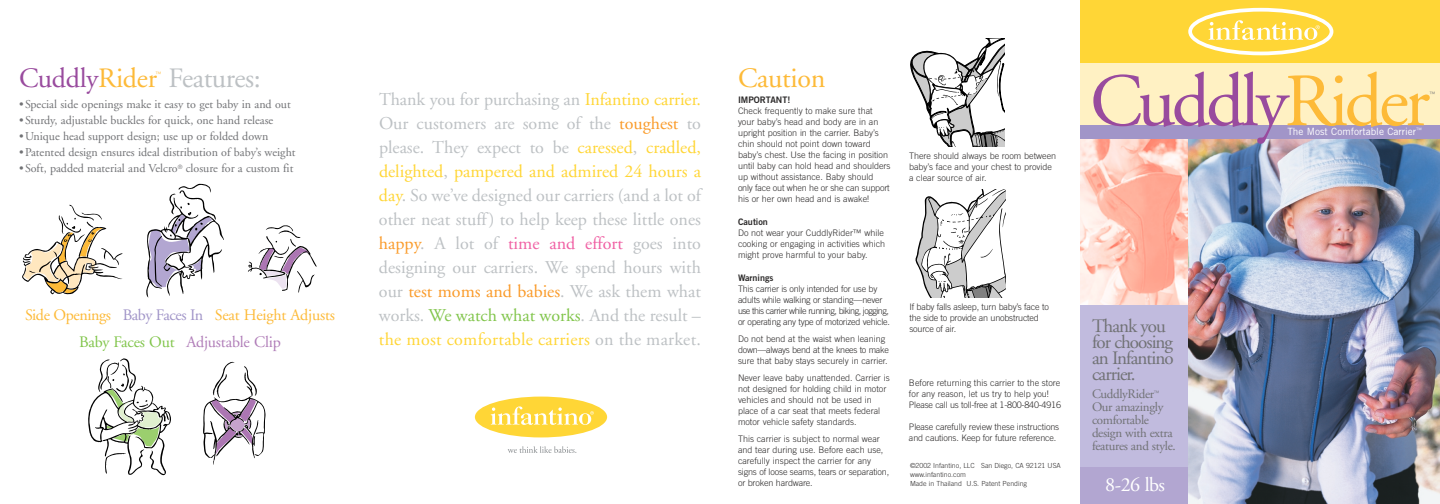
<style>
.page{position:relative;width:1440px;height:504px;background:#fff}
.page>*{position:absolute;margin:0;border:0;box-sizing:border-box;transform-origin:0 0}
.t1{font:75px "Adobe Garamond";letter-spacing:-.05em;color:#994b9e}
.t2{font:28px "Adobe Garamond";letter-spacing:-.01em;color:#bdc1c4}
.t3{font:28px "Adobe Garamond";letter-spacing:-.01em;color:#fdba38}
.t4{font:20px "Adobe Garamond";color:#fff}
.t5{font:19px/16px "Adobe Garamond";letter-spacing:-.05em;color:#717275}
.t6{font:18px/24px "Adobe Garamond";letter-spacing:.015em;color:#bdc1c4;text-align:justify}
.t7{font:16px/27px "Adobe Garamond";letter-spacing:-.01em;color:#fdba38;text-align:center}
.t8{font:13px/13px "Adobe Garamond";letter-spacing:-.025em;color:#717275}
.t9{font:12px "Adobe Garamond";color:#717275}
.t10{font:10px "Trade Gothic";color:#fff}
.t11{font:300 9px/11px "Trade Gothic";color:#2c2a2a}
.t12{font:300 9px/11px "Trade Gothic";letter-spacing:-.03em;color:#2c2a2a}
.t13{font:300 9px/11px "Trade Gothic";letter-spacing:-.02em;color:#2c2a2a}
.t14{font:9px "Trade Gothic Bold Two";color:#2c2a2a}
.t15{font:300 7px/9px "Trade Gothic";color:#2c2a2a}
.t16{font:300 6px "Trade Gothic";color:#fdba38}
.t17{font:300 6px "Trade Gothic";color:#717275}
.s1{color:#994b9e}
.s2{color:#fdba38}
.s3{color:#ffd636}
.s4{color:#fa9b2a}
.s5{color:#f060a4}
.s6{color:#81c54b}
.s7{color:#a195c8}
.s8{color:#b07db8}
</style>
<div class="page">
<img style="left:1188px;top:139px;width:252px;height:365px">
<div style="left:1080px;top:0;width:360px;height:126px;background:#fff1c3"></div>
<div style="left:1080px;top:0;width:360px;height:63px;background:#ffd636"></div>
<div style="left:1188px;top:8px;width:145px;height:47px;border:4px solid #fff;border-radius:50%"></div>
<svg style="left:1209px;top:20px;width:111px;height:20px"></svg>
<img style="left:1080px;top:139px;width:108px;height:166px">
<div style="left:1080px;top:305px;width:108px;height:165px;background:#c1bbde"></div>
<div style="left:1080px;top:467px;width:108px;height:37px;background:#b2a6d1"></div>
<div style="left:1080px;top:125px;width:360px;height:14px;background:#a195c8"></div>
<svg style="left:910px;top:38px;width:95px;height:109px"></svg>
<svg style="left:915px;top:189px;width:91px;height:109px"></svg>
<svg style="left:88px;top:358px;width:83px;height:117px"></svg>
<svg style="left:203px;top:361px;width:63px;height:104px"></svg>
<svg style="left:22px;top:205px;width:101px;height:90px"></svg>
<svg style="left:146px;top:184px;width:78px;height:114px"></svg>
<svg style="left:248px;top:225px;width:69px;height:68px"></svg>
<div style="left:475px;top:397px;width:132px;height:40px;background:#ffd636;border-radius:50%"></div>
<svg style="left:491px;top:406px;width:103px;height:19px"></svg>
<svg style="left:508px;top:446px;width:68px;height:7px"></svg>
<h2 class="t2" style="left:19px;top:67px;width:243px"><span class="s1">Cuddly</span><span class="s2">Rider</span> Features:</h2>
<h2 class="t3" style="left:738px;top:67px;width:89px">Caution</h2>
<p class="t16" style="left:155px;top:71px;width:7px">™</p>
<h3 class="t9" style="left:19px;top:99px;width:273px">•Special side openings make it easy to get baby in and out</h3>
<h3 class="t9" style="left:19px;top:115px;width:256px">•Sturdy, adjustable buckles for quick, one hand release</h3>
<h3 class="t9" style="left:19px;top:131px;width:251px">•Unique head support design; use up or folded down</h3>
<h3 class="t9" style="left:19px;top:147px;width:278px">•Patented design ensures ideal distribution of baby’s weight</h3>
<h3 class="t9" style="left:19px;top:163px;width:276px">•Soft, padded material and Velcro<sup>®</sup> closure for a custom fit</h3>
<p class="t6" style="left:379px;top:89px;width:324px">Thank you for purchasing an <span class="s3">Infantino carrier.<br></span>Our customers are some of the <span class="s4">toughest</span> to please. They expect to be <span class="s3">caressed</span>, <span class="s3">cradled, delighted</span>, <span class="s3">pampered and admired 24 hours a day</span>. So we’ve designed our carriers (and a lot of other neat stuff) to help keep these little ones <span class="s4">happy</span>. A lot of <span class="s5">time and effort</span> goes into designing our carriers. We spend hours with our <span class="s4">test moms and babies</span>. We ask them what works. <span class="s6">We watch what works</span>. And the result – <span class="s3">the most comfortable carriers</span> on the market.</p>
<p class="t14" style="left:738px;top:97px;width:54px">IMPORTANT!</p>
<p class="t11" style="left:738px;top:106px;width:154px">Check frequently to make sure that your baby’s head and body are in an upright position in the carrier. Baby’s chin should not point down toward baby’s chest. Use the facing in position until baby can hold head and shoulders up without assistance. Baby should only face out when he or she can support his or her own head and is awake!</p>
<p class="t14" style="left:738px;top:219px;width:32px">Caution</p>
<p class="t11" style="left:738px;top:228px;width:149px;text-align:justify">Do not wear your CuddlyRider™ while cooking or engaging in activities which might prove harmful to your baby.</p>
<p class="t14" style="left:738px;top:275px;width:37px">Warnings</p>
<p class="t12" style="left:738px;top:284px;width:153px">This carrier is only intended for use by adults while walking or standing—never use this carrier while running, biking, jogging, or operating any type of motorized vehicle.</p>
<p class="t11" style="left:738px;top:334px;width:152px">Do not bend at the waist when leaning down—always bend at the knees to make sure that baby stays securely in carrier.</p>
<p class="t11" style="left:738px;top:373px;width:153px">Never leave baby unattended. Carrier is not designed for holding child in motor vehicles and should not be used in place of a car seat that meets federal motor vehicle safety standards.</p>
<p class="t11" style="left:738px;top:434px;width:153px">This carrier is subject to normal wear and tear during use. Before each use, carefully inspect the carrier for any signs of loose seams, tears or separation, or broken hardware.</p>
<h3 class="t7" style="left:25px;top:303px;width:311px">Side Openings <span class="s7">Baby Faces In</span> Seat Height Adjusts<br><span class="s6">Baby Faces Out</span> <span class="s8">Adjustable Clip</span></h3>
<p class="t11" style="left:909px;top:151px;width:149px">There should always be room between baby’s face and your chest to provide a clear source of air.</p>
<p class="t13" style="left:909px;top:302px;width:141px">If baby falls asleep, turn baby’s face to the side to provide an unobstructed source of air.</p>
<p class="t11" style="left:909px;top:378px;width:154px">Before returning this carrier to the store for any reason, let us try to help you!<br>Please call us toll-free at 1-800-840-4916</p>
<p class="t11" style="left:909px;top:422px;width:152px">Please carefully review these instructions and cautions. Keep for future reference.</p>
<p class="t15" style="left:910px;top:462px;width:152px">©2002 Infantino, LLC San Diego, CA 92121 USA www.infantino.com<br>Made in Thailand U.S. Patent Pending</p>
<h1 class="t1" style="left:1090px;top:71px;width:341px">Cuddly<span class="s2">Rider</span></h1>
<p class="t17" style="left:1430px;top:92px;width:7px">™</p>
<p class="t10" style="left:1287px;top:128px;width:136px">The Most Comfortable Carrier<sup>™</sup></p>
<h3 class="t5" style="left:1092px;top:320px;width:83px">Thank you for choosing an Infantino carrier.</h3>
<h3 class="t8" style="left:1092px;top:389px;width:85px">CuddlyRider<sup>™<br></sup>Our amazingly comfortable design with extra features and style.</h3>
<h3 class="t4" style="left:1105px;top:477px;width:61px">8-26 lbs</h3>
</div>
